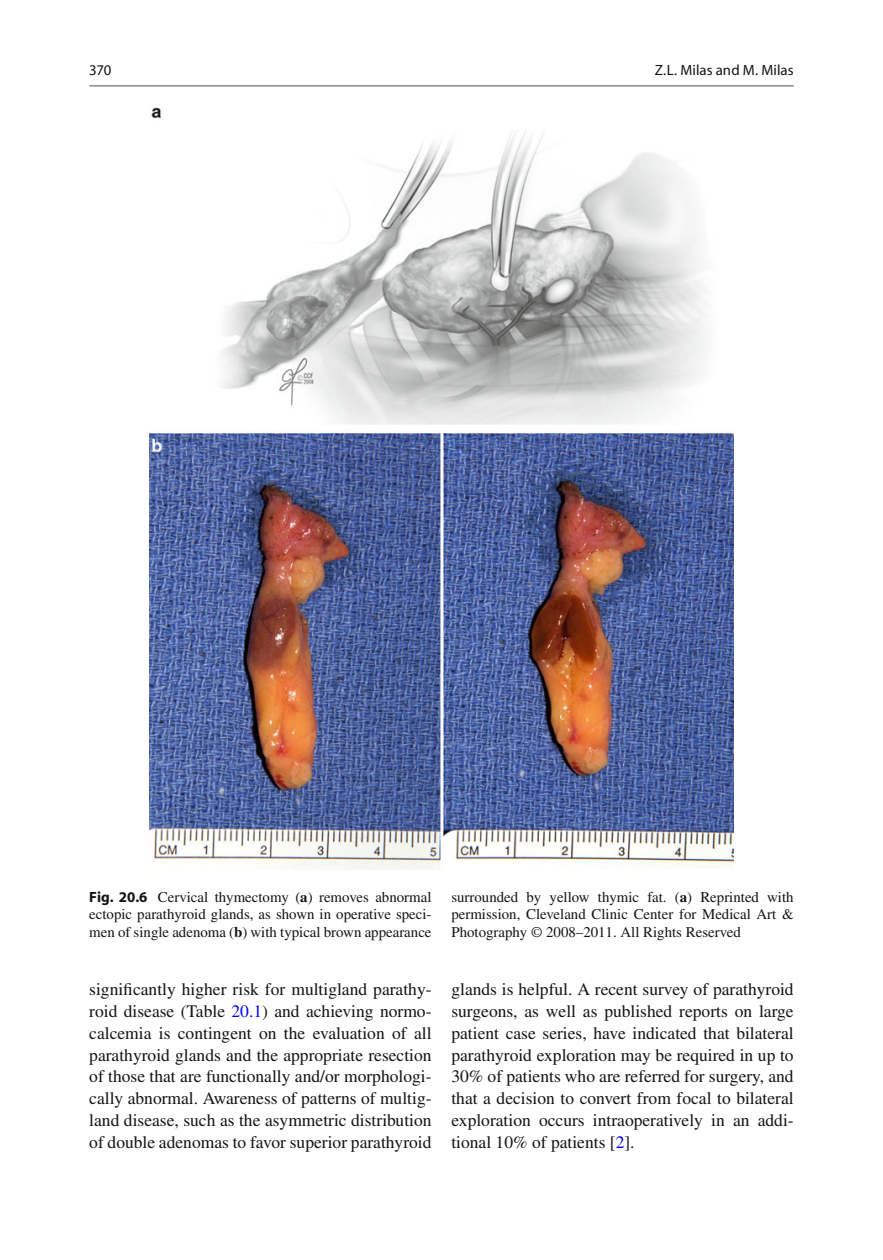
<style>
.page{position:relative;width:883px;height:1260px;background:#fff}
.page>*{position:absolute;margin:0;border:0;box-sizing:border-box;transform-origin:0 0}
.t1{font:17.5px/21.9px "Times";color:#131413;text-align:justify}
.t2{font:14.88px/17.5px "Times";color:#131413;text-align:justify}
.t3{font:14.88px "Myriad";color:#131413}
.s1{font-family:"Myriad";font-weight:700}
.s2{font-weight:700}
.s3{color:#00f}
</style>
<div class="page">
<hr style="left:89px;top:85px;width:705px;height:2px;background:#989898">
<img style="left:149px;top:107px;width:585px;height:763px">
<p class="t3" style="left:89px;top:64px;width:24px">370</p>
<p class="t3" style="left:655px;top:64px;width:140px">Z.L. Milas and M. Milas</p>
<p class="t2" style="left:89px;top:889px;width:344px"><span class="s1">Fig. 20.6</span> Cervical thymectomy ( <span class="s2">a</span> ) removes abnormal ectopic parathyroid glands, as shown in operative speci&shy;men of single adenoma ( <span class="s2">b</span> ) with typical brown appearance</p>
<p class="t2" style="left:451px;top:889px;width:344px">surrounded by yellow thymic fat. ( <span class="s2">a</span> ) Reprinted with permission, Cleveland Clinic Center for Medical Art &amp; Photography © 2008–2011. All Rights Reserved</p>
<p class="t1" style="left:89px;top:980px;width:344px">significantly higher risk for multigland parathy&shy;roid disease (Table <span class="s3">20.1</span> ) and achieving normo&shy;calcemia is contingent on the evaluation of all parathyroid glands and the appropriate resection of those that are functionally and/or morphologi&shy;cally abnormal. Awareness of patterns of multig&shy;land disease, such as the asymmetric distribution of double adenomas to favor superior parathyroid</p>
<p class="t1" style="left:451px;top:980px;width:344px">glands is helpful. A recent survey of parathyroid surgeons, as well as published reports on large patient case series, have indicated that bilateral parathyroid exploration may be required in up to 30% of patients who are referred for surgery, and that a decision to convert from focal to bilateral exploration occurs intraoperatively in an addi&shy;tional 10% of patients [ <span class="s3">2</span> ] .</p>
</div>
